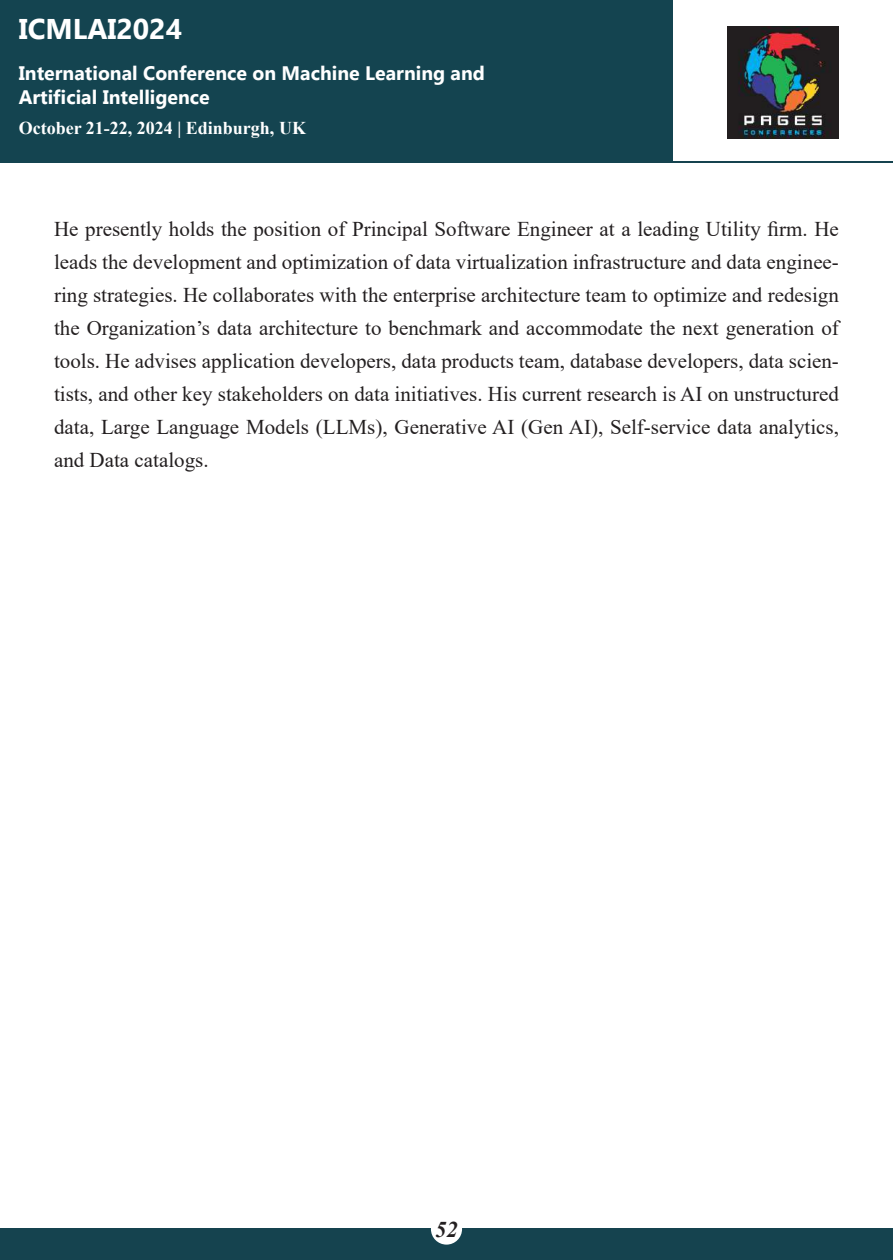
<style>
.page{position:relative;width:893px;height:1260px;background:#fff}
.page>*{position:absolute;margin:0;border:0;box-sizing:border-box;transform-origin:0 0}
.t1{font:700 28.5px "Gadugi";color:#fff}
.t2{font:italic 700 22.5px "Times New Roman";color:#231f20}
.t3{font:21px/33px "Times New Roman";color:#231f20;text-align:justify}
.t4{font:700 19.5px/24px "Gadugi";color:#fff}
.t5{font:700 18px "Times New Roman";color:#fff}
</style>
<div class="page">
<div style="left:0;top:1229px;width:892px;height:31px;background:#15434f"></div>
<div style="left:431px;top:1214px;width:31px;height:31px;background:#fff;border-radius:50%"></div>
<div style="left:0;top:0;width:802px;height:163px;background:#144450"></div>
<div style="left:673px;top:0;width:219px;height:163px;background:#fff"></div>
<img style="left:727px;top:27px;width:111px;height:111px">
<hr style="left:643px;top:161px;width:249px;height:2px;background:#15434f">
<h1 class="t1" style="left:19px;top:11px;width:165px">ICMLAI2024</h1>
<p class="t4" style="left:19px;top:61px;width:468px">International Conference on Machine Learning and<br>Artificial Intelligence</p>
<p class="t5" style="left:19px;top:115px;width:289px">October 21-22, 2024 | Edinburgh, UK</p>
<p class="t3" style="left:54px;top:212px;width:786px">He presently holds the position of Principal Software Engineer at a leading Utility firm. He leads the development and optimization of data virtualization infrastructure and data enginee&shy;ring strategies. He collaborates with the enterprise architecture team to optimize and redesign the Organization’s data architecture to benchmark and accommodate the next generation of tools. He advises application developers, data products team, database developers, data scien&shy;tists, and other key stakeholders on data initiatives. His current research is AI on unstructured data, Large Language Models (LLMs), Generative AI (Gen AI), Self-service data analytics, and Data catalogs.</p>
<p class="t2" style="left:435px;top:1214px;width:24px">52</p>
</div>
